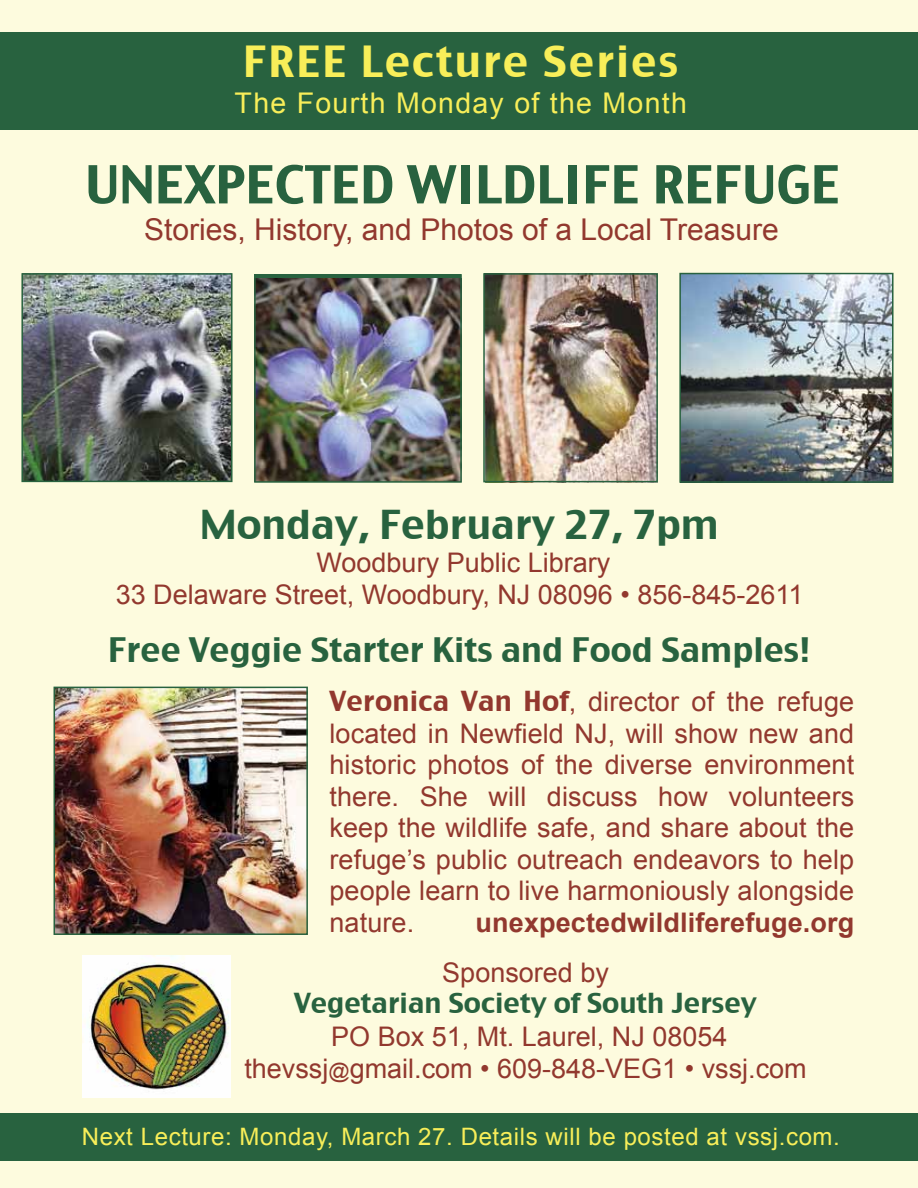
<style>
.page{position:relative;width:918px;height:1188px;background:#fdfbde}
.page>*{position:absolute;margin:0;border:0;box-sizing:border-box;transform-origin:0 0}
.t1{font:51px "Charcoal CY";color:#28623f}
.t2{font:42px "Charcoal CY";letter-spacing:.045em;color:#f8ee59}
.t3{font:39px "Charcoal CY";color:#28623f}
.t4{font:33px "Charcoal CY";color:#28623f}
.t5{font:30px "Arial";color:#92382e}
.t6{font:28.5px "Arial";letter-spacing:.045em;color:#f8ee59}
.t7{font:27px/31.5px "Arial";color:#92382e;text-align:center}
.t8{font:27px "Charcoal CY";color:#28623f}
.t9{font:700 27px "Arial";letter-spacing:.005em;color:#92382e}
.t10{font:24px "Arial";letter-spacing:.025em;color:#f8ee59}
.s1{font-family:"Charcoal CY"}
.s2{font-size:21px}
</style>
<div class="page">
<img style="left:82px;top:955px;width:149px;height:143px">
<div style="left:0;top:1113px;width:918px;height:47px;background:#28623f"></div>
<div style="left:0;top:32px;width:918px;height:98px;background:#28623f"></div>
<img style="left:57px;top:690px;width:248px;height:242px">
<div style="left:54px;top:687px;width:254px;height:248px;border:2px solid #28623f"></div>
<img style="left:24px;top:276px;width:206px;height:203px">
<div style="left:21px;top:273px;width:212px;height:209px;border:2px solid #28623f"></div>
<img style="left:257px;top:278px;width:202px;height:202px">
<div style="left:254px;top:274px;width:208px;height:209px;border:2px solid #28623f"></div>
<img style="left:484px;top:276px;width:173px;height:207px">
<div style="left:483px;top:273px;width:175px;height:209px;border:2px solid #28623f"></div>
<img style="left:682px;top:276px;width:209px;height:204px">
<div style="left:679px;top:273px;width:215px;height:210px;border:2px solid #28623f"></div>
<h2 class="t2" style="left:243px;top:35px;width:437px">Free Lecture Series</h2>
<p class="t6" style="left:235px;top:85px;width:454px">The Fourth Monday of the Month</p>
<h1 class="t1" style="left:85px;top:152px;width:757px">Unexpected Wildlife Refuge</h1>
<p class="t5" style="left:144px;top:210px;width:636px">Stories, History, and Photos of a Local Treasure</p>
<h3 class="t3" style="left:200px;top:500px;width:520px">Monday, February 27, 7pm</h3>
<p class="t7" style="left:116px;top:547px;width:689px">Woodbury Public Library<br>33 Delaware Street, Woodbury, NJ 08096 • 856-845-2611</p>
<p class="t4" style="left:108px;top:629px;width:704px">Free Veggie Starter Kits and Food Samples!</p>
<p class="t7" style="left:329px;top:686px;width:526px;text-align:justify"><span class="s1">Veronica Van Hof</span>, director of the refuge located in Newfield NJ, will show new and historic photos of the diverse environment there. She will discuss how volunteers keep the wildlife safe, and share about the refuge’s public outreach endeavors to help people learn to live harmoniously alongside nature.</p>
<p class="t9" style="left:476px;top:905px;width:380px">unexpectedwildliferefuge.org</p>
<p class="t7" style="left:442px;top:957px;width:168px">Sponsored by</p>
<p class="t8" style="left:294px;top:986px;width:465px">Vegetarian Society of South Jersey</p>
<p class="t7" style="left:244px;top:1021px;width:564px">PO Box 51, Mt. Laurel, NJ 08054 thevssj<span class="s2">@</span>gmail.com • 609-848-VEG1 • vssj.com</p>
<p class="t10" style="left:82px;top:1121px;width:760px">Next Lecture: Monday, March 27. Details will be posted at vssj.com.</p>
</div>
